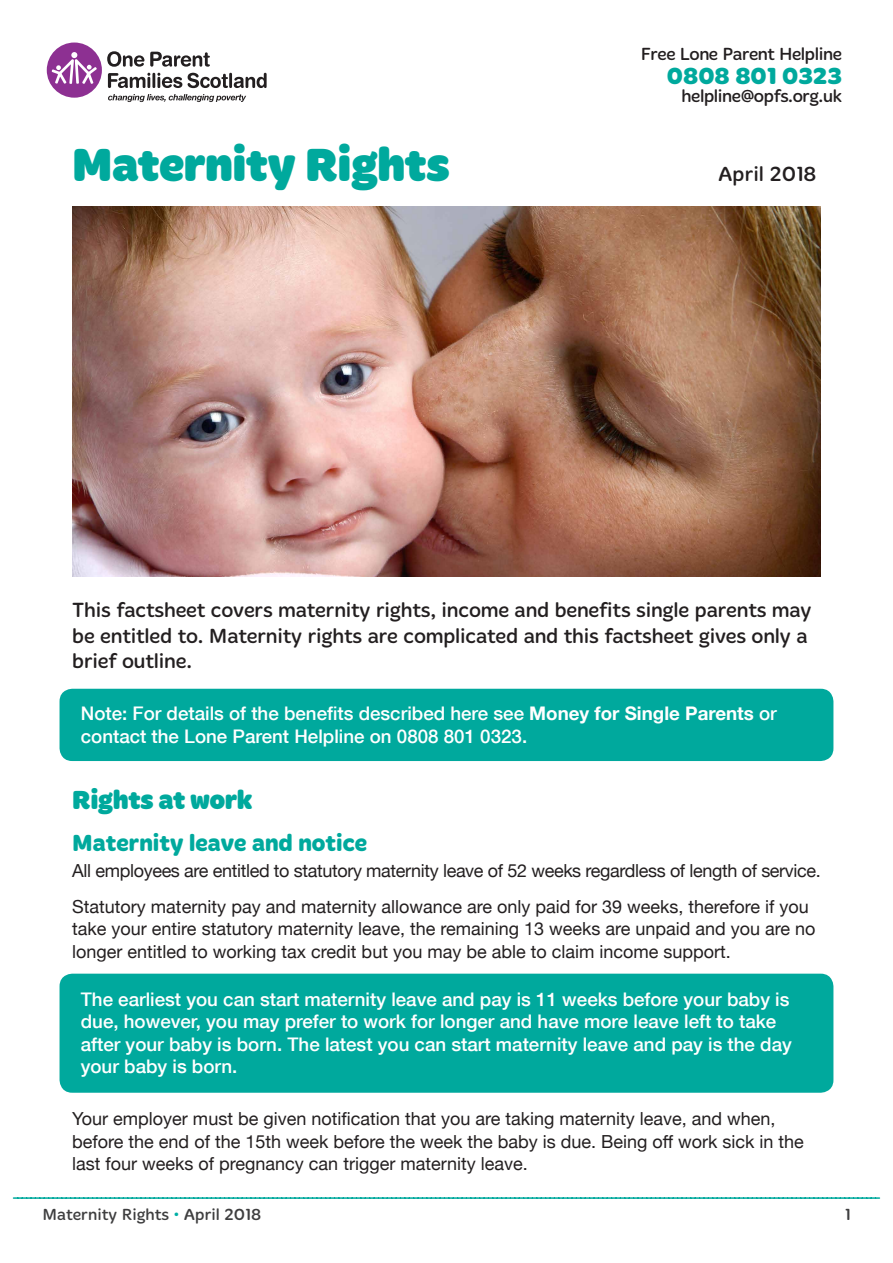
<style>
.page{position:relative;width:893px;height:1263px;background:#fff}
.page>*{position:absolute;margin:0;border:0;box-sizing:border-box;transform-origin:0 0}
.title_-_first_page{font:900 48px "Merge";color:#00a99d}
.heading_1{font:900 27px "Merge";color:#00a99d}
.heading_2{font:700 24px "Merge";color:#00a99d}
.factsheet_intro_text{font:21px/25.2px "Merge";letter-spacing:-.01em;color:#231f20}
.title_-_first_page-2{font:21px "Merge";color:#231f20}
.infobox_-_general{font:500 18.75px/22.5px "Helvetica Neue";color:#fff}
.t1{font:18px/22.5px "Helvetica Neue";color:#231f20}
.t2{font:18px "Helvetica Neue";letter-spacing:-.02em;color:#231f20}
.t3{font:18px "Merge";letter-spacing:-.025em;color:#231f20}
.t4{font:16.5px "Merge";color:#3e3e3f}
.s1{font-weight:700}
.s2{color:#00afa5}
</style>
<div class="page">
<div style="left:47px;top:43px;width:55px;height:55px;background:#8d3092;border-radius:50%"></div>
<svg style="left:52px;top:52px;width:45px;height:32px"></svg>
<svg style="left:107px;top:51px;width:37px;height:16px"></svg>
<svg style="left:150px;top:52px;width:60px;height:15px"></svg>
<svg style="left:108px;top:73px;width:42px;height:15px"></svg>
<hr style="left:152px;top:73px;width:3px;height:15px;background:#231f20">
<svg style="left:157px;top:73px;width:25px;height:15px"></svg>
<svg style="left:188px;top:73px;width:40px;height:15px"></svg>
<hr style="left:229px;top:73px;width:3px;height:15px;background:#231f20">
<svg style="left:234px;top:73px;width:33px;height:15px"></svg>
<svg style="left:108px;top:94px;width:138px;height:8px"></svg>
<svg style="left:14px;top:1197px;width:865px;height:2px;background:#29b6ac"></svg>
<div style="left:60px;top:689px;width:773px;height:72px;background:#00a99d;border-radius:13px"></div>
<div style="left:60px;top:974px;width:773px;height:119px;background:#00a99d;border-radius:13px"></div>
<img style="left:72px;top:206px;width:749px;height:370px">
<p class="title_-_first_page" style="left:72px;top:135px;width:379px">Maternity Rights</p>
<p class="t3" style="left:641px;top:44px;width:203px">Free Lone Parent Helpline</p>
<h3 class="heading_2" style="left:667px;top:62px;width:177px">0808 801 0323</h3>
<p class="t3" style="left:681px;top:86px;width:162px">helpline@opfs.org.uk</p>
<p class="title_-_first_page-2" style="left:718px;top:162px;width:100px">April 2018</p>
<p class="factsheet_intro_text" style="left:72px;top:598px;width:741px">This factsheet covers maternity rights, income and benefits single parents may be entitled to. Maternity rights are complicated and this factsheet gives only a brief outline.</p>
<p class="infobox_-_general" style="left:81px;top:701px;width:698px">Note: For details of the benefits described here see <span class="s1">Money for Single Parents</span> or contact the Lone Parent Helpline on 0808 801 0323.</p>
<h1 class="heading_1" style="left:72px;top:783px;width:182px">Rights at work</h1>
<h2 class="heading_2" style="left:72px;top:828px;width:296px">Maternity leave and notice</h2>
<p class="t2" style="left:72px;top:855px;width:750px">All employees are entitled to statutory maternity leave of 52 weeks regardless of length of service.</p>
<p class="t1" style="left:72px;top:893px;width:745px">Statutory maternity pay and maternity allowance are only paid for 39 weeks, therefore if you take your entire statutory maternity leave, the remaining 13 weeks are unpaid and you are no longer entitled to working tax credit but you may be able to claim income support.</p>
<p class="infobox_-_general" style="left:81px;top:987px;width:713px">The earliest you can start maternity leave and pay is 11 weeks before your baby is due, however, you may prefer to work for longer and have more leave left to take after your baby is born. The latest you can start maternity leave and pay is the day your baby is born.</p>
<p class="t1" style="left:72px;top:1106px;width:733px">Your employer must be given notification that you are taking maternity leave, and when, before the end of the 15th week before the week the baby is due. Being off work sick in the last four weeks of pregnancy can trigger maternity leave.</p>
<p class="t4" style="left:43px;top:1205px;width:220px">Maternity Rights <span class="s2">•</span> April 2018</p>
<p class="t4" style="left:845px;top:1205px;width:7px">1</p>
</div>
